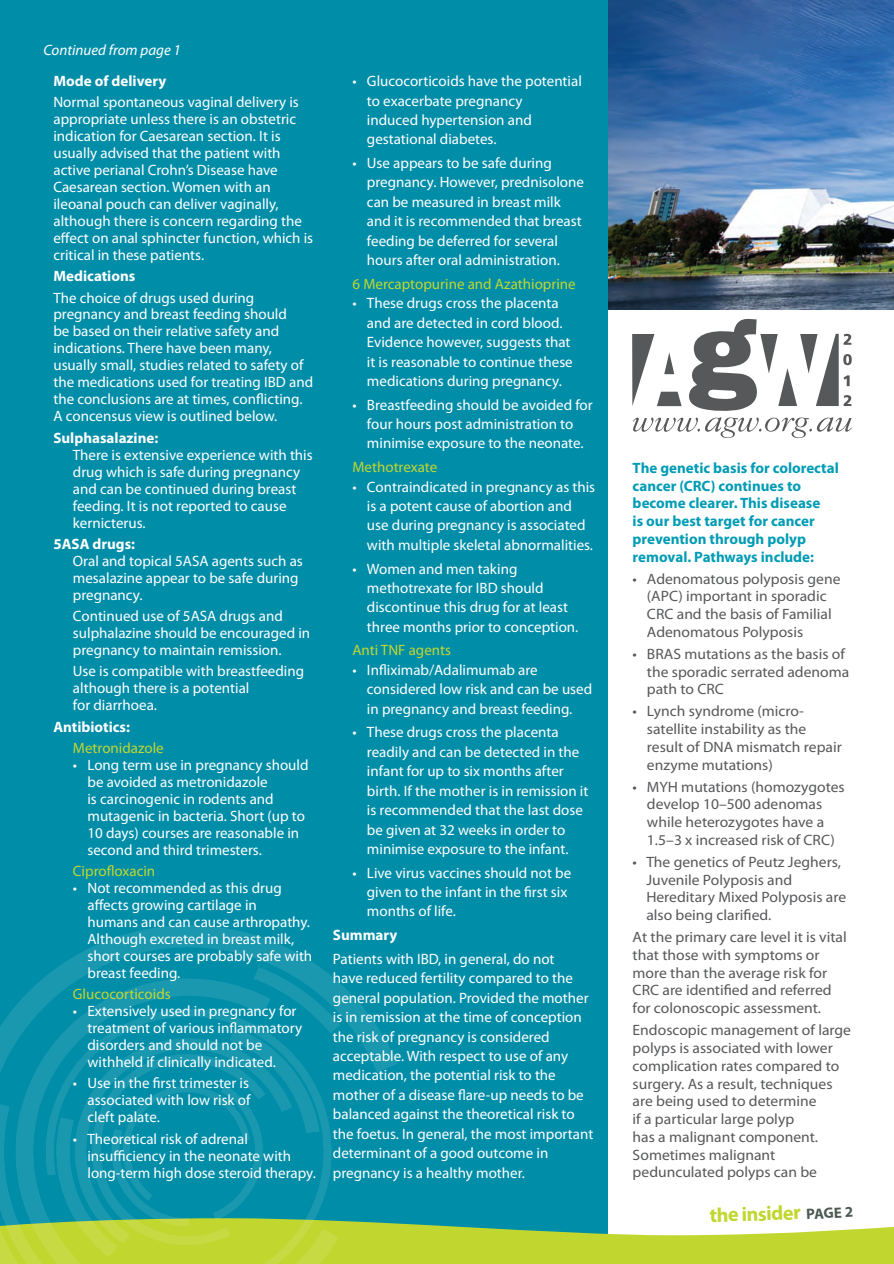
<style>
.page{position:relative;width:894px;height:1264px;background:#fff}
.page>*{position:absolute;margin:0;border:0;box-sizing:border-box;transform-origin:0 0}
.t1{font:700 20.25px "Myriad Pro";color:#c1d72f}
.t2{font:15px/17px "Myriad Pro";color:#fff}
.t3{font:15px/17.7px "Myriad Pro";color:#57585a;scale:1.04 1}
.t4{font:700 15px/17.7px "Myriad Pro";color:#009cb5}
.t5{font:15px "Myriad Pro";color:#c1d72f}
.t6{font:700 15px "Myriad Pro";color:#fff}
.t7{font:italic 15px "Myriad Pro";color:#fff}
.t8{font:700 15px "Myriad Pro";color:#4b5a52}
.s1{font-size:15px;color:#4b5a52}
</style>
<div class="page">
<img style="left:607px;top:0;width:287px;height:309px">
<div style="left:0;top:0;width:607px;height:1263px;background:#008da8"></div>
<svg style="left:58px;top:925px;width:261px;height:42px"></svg>
<svg style="left:632px;top:319px;width:219px;height:119px"></svg>
<svg style="left:0;top:967px;width:894px;height:297px"></svg>
<p class="t7" style="left:43px;top:41px;width:139px">Continued from page 1</p>
<p class="t6" style="left:53px;top:71px;width:114px">Mode of delivery</p>
<p class="t2" style="left:53px;top:93px;width:261px">Normal spontaneous vaginal delivery is appropriate unless there is an obstetric indication for Caesarean section. It is usually advised that the patient with active perianal Crohn’s Disease have Caesarean section. Women with an ileoanal pouch can deliver vaginally, although there is concern regarding the effect on anal sphincter function, which is critical in these patients.</p>
<p class="t6" style="left:53px;top:266px;width:83px">Medications</p>
<p class="t2" style="left:53px;top:289px;width:261px">The choice of drugs used during pregnancy and breast feeding should<br>be based on their relative safety and indications. There have been many, usually small, studies related to safety of the medications used for treating IBD and the conclusions are at times, conflicting.<br>A concensus view is outlined below.</p>
<p class="t6" style="left:53px;top:428px;width:106px">Sulphasalazine:</p>
<p class="t2" style="left:73px;top:446px;width:241px">There is extensive experience with this drug which is safe during pregnancy and can be continued during breast feeding. It is not reported to cause kernicterus.</p>
<p class="t6" style="left:53px;top:534px;width:83px">5ASA drugs:</p>
<p class="t2" style="left:73px;top:552px;width:231px">Oral and topical 5ASA agents such as mesalazine appear to be safe during pregnancy.</p>
<p class="t2" style="left:73px;top:607px;width:239px">Continued use of 5ASA drugs and sulphalazine should be encouraged in pregnancy to maintain remission.</p>
<p class="t2" style="left:73px;top:662px;width:233px">Use is compatible with breastfeeding although there is a potential<br>for diarrhoea.</p>
<p class="t6" style="left:53px;top:716px;width:78px">Antibiotics:</p>
<p class="t5" style="left:73px;top:738px;width:92px">Metronidazole</p>
<p class="t2" style="left:87px;top:756px;width:222px;text-indent:-15px">• Long term use in pregnancy should be avoided as metronidazole<br>is carcinogenic in rodents and mutagenic in bacteria. Short (up to<br>10 days) courses are reasonable in second and third trimesters.</p>
<p class="t5" style="left:73px;top:861px;width:84px">Ciprofloxacin</p>
<p class="t2" style="left:87px;top:879px;width:226px;text-indent:-15px">• Not recommended as this drug affects growing cartilage in<br>humans and can cause arthropathy.<br>Although excreted in breast milk, short courses are probably safe with breast feeding.</p>
<p class="t5" style="left:73px;top:984px;width:99px">Glucocorticoids</p>
<p class="t2" style="left:87px;top:1002px;width:216px;text-indent:-15px">• Extensively used in pregnancy for treatment of various inflammatory disorders and should not be withheld if clinically indicated.</p>
<p class="t2" style="left:87px;top:1074px;width:164px;text-align:justify;text-indent:-15px">• Use in the first trimester is associated with low risk of cleft palate.</p>
<p class="t2" style="left:87px;top:1129px;width:230px;text-indent:-15px">• Theoretical risk of adrenal insufficiency in the neonate with long-term high dose steroid therapy.</p>
<p class="t2" style="left:367px;top:71px;width:216px;line-height:19.4px;text-indent:-15px">• Glucocorticoids have the potential to exacerbate pregnancy<br>induced hypertension and gestational diabetes.</p>
<p class="t2" style="left:367px;top:153px;width:218px;line-height:19.4px;text-indent:-15px">• Use appears to be safe during pregnancy. However, prednisolone can be measured in breast milk and it is recommended that breast feeding be deferred for several hours after oral administration.</p>
<p class="t5" style="left:352px;top:274px;width:225px">6 Mercaptopurine and Azathioprine</p>
<p class="t2" style="left:367px;top:293px;width:207px;line-height:19.4px;text-indent:-15px">• These drugs cross the placenta and are detected in cord blood.<br>Evidence however, suggests that it is reasonable to continue these medications during pregnancy.</p>
<p class="t2" style="left:352px;top:394px;width:242px;line-height:19.4px;text-align:center">• Breastfeeding should be avoided for four hours post administration to minimise exposure to the neonate.</p>
<p class="t5" style="left:352px;top:458px;width:86px">Methotrexate</p>
<p class="t2" style="left:367px;top:476px;width:230px;line-height:19.4px;text-indent:-15px">• Contraindicated in pregnancy as this is a potent cause of abortion and use during pregnancy is associated with multiple skeletal abnormalities.</p>
<p class="t2" style="left:367px;top:558px;width:213px;line-height:19.4px;text-indent:-15px">• Women and men taking methotrexate for IBD should discontinue this drug for at least three months prior to conception.</p>
<p class="t5" style="left:352px;top:641px;width:100px">Anti TNF agents</p>
<p class="t2" style="left:367px;top:660px;width:227px;line-height:19.4px;text-indent:-15px">• Infliximab/Adalimumab are considered low risk and can be used in pregnancy and breast feeding.</p>
<p class="t2" style="left:367px;top:722px;width:223px;line-height:19.4px;text-indent:-15px">• These drugs cross the placenta readily and can be detected in the infant for up to six months after birth. If the mother is in remission it is recommended that the last dose be given at 32 weeks in order to minimise exposure to the infant.</p>
<p class="t2" style="left:367px;top:862px;width:206px;line-height:19.4px;text-indent:-15px">• Live virus vaccines should not be given to the infant in the first six months of life.</p>
<p class="t6" style="left:333px;top:925px;width:66px">Summary</p>
<p class="t2" style="left:333px;top:948px;width:262px;line-height:19.4px">Patients with IBD, in general, do not<br>have reduced fertility compared to the general population. Provided the mother is in remission at the time of conception the risk of pregnancy is considered acceptable. With respect to use of any medication, the potential risk to the mother of a disease flare-up needs to be balanced against the theoretical risk to the foetus. In general, the most important determinant of a good outcome in pregnancy is a healthy mother.</p>
<p class="t4" style="left:632px;top:458px;width:208px">The genetic basis for colorectal cancer (CRC) continues to become clearer. This disease<br>is our best target for cancer prevention through polyp removal. Pathways include:</p>
<p class="t3" style="left:647px;top:569px;width:188px;text-indent:-14px">• Adenomatous polyposis gene (APC) important in sporadic<br>CRC and the basis of Familial<br>Adenomatous Polyposis</p>
<p class="t3" style="left:647px;top:644px;width:196px;text-indent:-14px">• BRAS mutations as the basis of the sporadic serrated adenoma path to CRC</p>
<p class="t3" style="left:647px;top:702px;width:189px;text-indent:-14px">• Lynch syndrome (micro&shy;satellite instability as the result of DNA mismatch repair enzyme mutations)</p>
<p class="t3" style="left:632px;top:777px;width:205px;text-align:center">• MYH mutations (homozygotes develop 10–500 adenomas while heterozygotes have a<br>1.5–3 x increased risk of CRC)</p>
<p class="t3" style="left:646px;top:852px;width:194px;text-indent:-14px">• The genetics of Peutz Jeghers,<br>Juvenile Polyposis and<br>Hereditary Mixed Polyposis are also being clarified.</p>
<p class="t3" style="left:632px;top:928px;width:207px">At the primary care level it is vital that those with symptoms or more than the average risk for<br>CRC are identified and referred for colonoscopic assessment.</p>
<p class="t3" style="left:632px;top:1020px;width:211px">Endoscopic management of large polyps is associated with lower complication rates compared to surgery. As a result, techniques are being used to determine<br>if a particular large polyp<br>has a malignant component.<br>Sometimes malignant pedunculated polyps can be</p>
<h1 class="t1" style="left:709px;top:1201px;width:39px;rotate:-1deg">the i</h1>
<h1 class="t1" style="left:746px;top:1200px;width:70px;rotate:-2deg">nsider <span class="s1">P</span></h1>
<p class="t8" style="left:813px;top:1203px;width:41px;rotate:-3deg">AGE 2</p>
</div>
